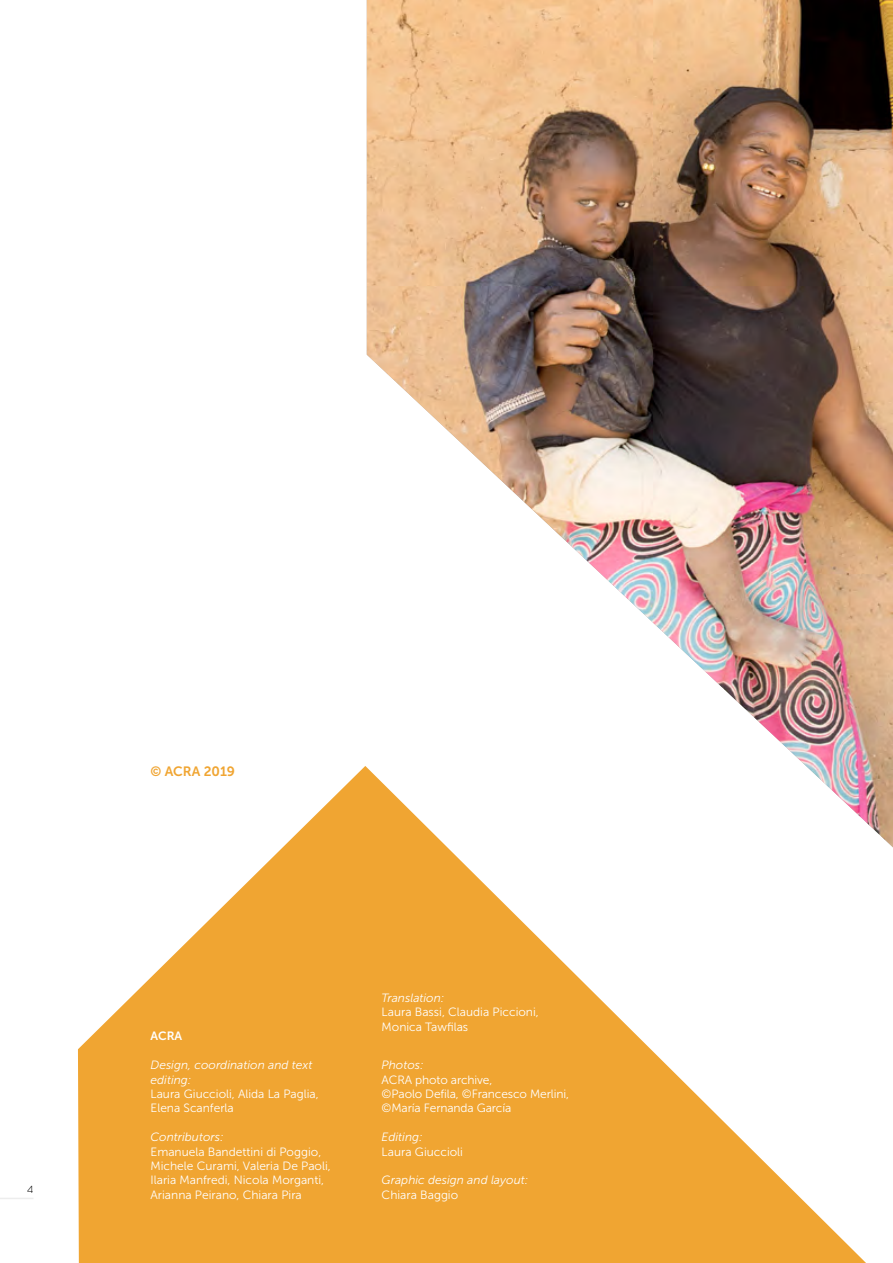
<style>
.page{position:relative;width:893px;height:1263px;background:#fff}
.page>*{position:absolute;margin:0;border:0;box-sizing:border-box;transform-origin:0 0}
.t1{font:13.5px "Museo Sans 700";color:#f0a532}
.t2{font:12px/14.4px "Museo Sans 300";color:#fff}
.t3{font:italic 12px/14.4px "Museo Sans 300";color:#fff}
.t4{font:12px "Museo Sans 700";color:#fff}
.t5{font:10.5px "Quicksand";color:#000}
</style>
<div class="page">
<img style="left:367px;top:0;width:526px;height:847px">
<svg style="left:78px;top:766px;width:788px;height:497px;fill:#f0a532"></svg>
<hr style="left:0;top:1198px;width:33px;height:1px;background:#ededed">
<p class="t5" style="left:27px;top:1183px;width:8px">4</p>
<p class="t1" style="left:151px;top:764px;width:86px">© ACRA 2019</p>
<p class="t4" style="left:151px;top:1029px;width:33px">ACRA</p>
<p class="t3" style="left:151px;top:1058px;width:163px">Design, coordination and text editing:</p>
<p class="t2" style="left:151px;top:1087px;width:170px">Laura Giuccioli, Alida La Paglia,<br>Elena Scanferla</p>
<p class="t3" style="left:151px;top:1130px;width:75px">Contributors:</p>
<p class="t2" style="left:151px;top:1144px;width:182px">Emanuela Bandettini di Poggio,<br>Michele Curami, Valeria De Paoli,<br>Ilaria Manfredi, Nicola Morganti,<br>Arianna Peirano, Chiara Pira</p>
<p class="t3" style="left:382px;top:991px;width:64px">Translation:</p>
<p class="t2" style="left:382px;top:1005px;width:159px">Laura Bassi, Claudia Piccioni,<br>Monica Tawfilas</p>
<p class="t3" style="left:382px;top:1058px;width:44px">Photos:</p>
<p class="t2" style="left:382px;top:1072px;width:189px">ACRA photo archive,<br>©Paolo Defila, ©Francesco Merlini, ©María Fernanda García</p>
<p class="t3" style="left:382px;top:1130px;width:43px">Editing:</p>
<p class="t2" style="left:382px;top:1144px;width:83px">Laura Giuccioli</p>
<p class="t3" style="left:382px;top:1173px;width:148px">Graphic design and layout:</p>
<p class="t2" style="left:382px;top:1187px;width:78px">Chiara Baggio</p>
</div>
